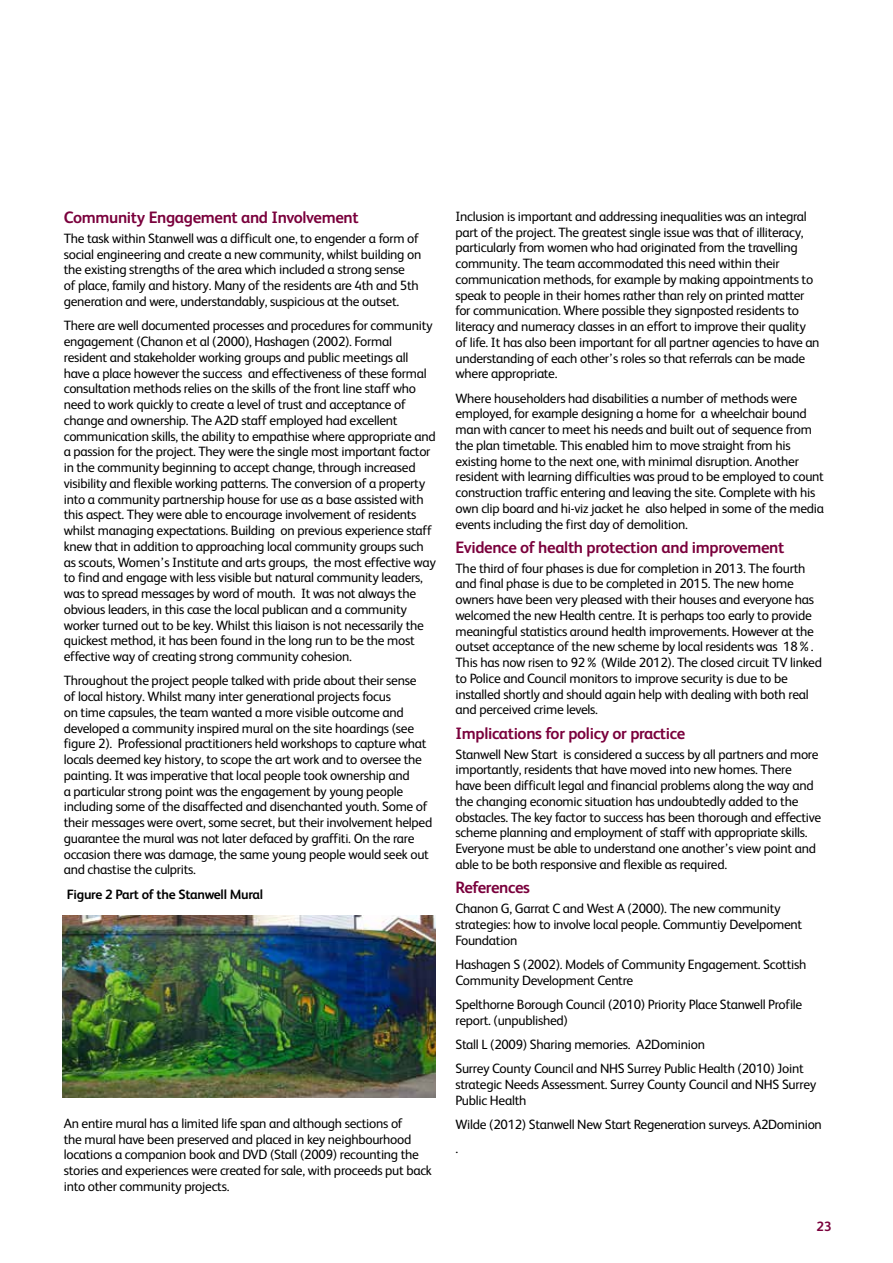
<style>
.page{position:relative;width:893px;height:1263px;background:#fff}
.page>*{position:absolute;margin:0;border:0;box-sizing:border-box;transform-origin:0 0}
.t1{font:700 16.5px "FS Albert";letter-spacing:-.02em;color:#7a003c}
.t2{font:13.5px/15.8px "FS Albert";letter-spacing:-.02em;color:#000}
.t3{font:700 13.5px "FS Albert";letter-spacing:-.02em;color:#000}
.t4{font:700 13.5px "FS Albert";color:#7a003c}
.t5{font:10.35px/19.5px "Calibri";letter-spacing:.01em;color:#000}
</style>
<div class="page">
<img style="left:62px;top:916px;width:374px;height:182px">
<p class="t1" style="left:64px;top:208px;width:296px">Community Engagement and Involvement</p>
<p class="t2" style="left:64px;top:230px;width:359px">The task within Stanwell was a difficult one, to engender a form of social engineering and create a new community, whilst building on the existing strengths of the area which included a strong sense<br>of place, family and history. Many of the residents are 4th and 5th generation and were, understandably, suspicious at the outset.</p>
<p class="t2" style="left:64px;top:318px;width:374px">There are well documented processes and procedures for community engagement (Chanon et al (2000), Hashagen (2002). Formal resident and stakeholder working groups and public meetings all have a place however the success and effectiveness of these formal consultation methods relies on the skills of the front line staff who need to work quickly to create a level of trust and acceptance of change and ownership. The A2D staff employed had excellent communication skills, the ability to empathise where appropriate and a passion for the project. They were the single most important factor in the community beginning to accept change, through increased visibility and flexible working patterns. The conversion of a property into a community partnership house for use as a base assisted with this aspect. They were able to encourage involvement of residents whilst managing expectations. Building on previous experience staff knew that in addition to approaching local community groups such as scouts, Women’s Institute and arts groups, the most effective way to find and engage with less visible but natural community leaders, was to spread messages by word of mouth. It was not always the obvious leaders, in this case the local publican and a community worker turned out to be key. Whilst this liaison is not necessarily the quickest method, it has been found in the long run to be the most effective way of creating strong community cohesion.</p>
<p class="t2" style="left:64px;top:673px;width:370px">Throughout the project people talked with pride about their sense<br>of local history. Whilst many inter generational projects focus<br>on time capsules, the team wanted a more visible outcome and developed a community inspired mural on the site hoardings (see figure 2). Professional practitioners held workshops to capture what locals deemed key history, to scope the art work and to oversee the painting. It was imperative that local people took ownership and<br>a particular strong point was the engagement by young people including some of the disaffected and disenchanted youth. Some of their messages were overt, some secret, but their involvement helped guarantee the mural was not later defaced by graffiti. On the rare occasion there was damage, the same young people would seek out and chastise the culprits.</p>
<p class="t3" style="left:67px;top:886px;width:198px">Figure 2 Part of the Stanwell Mural</p>
<p class="t2" style="left:455px;top:208px;width:366px">Inclusion is important and addressing inequalities was an integral part of the project. The greatest single issue was that of illiteracy, particularly from women who had originated from the travelling community. The team accommodated this need within their communication methods, for example by making appointments to speak to people in their homes rather than rely on printed matter for communication. Where possible they signposted residents to literacy and numeracy classes in an effort to improve their quality of life. It has also been important for all partner agencies to have an understanding of each other’s roles so that referrals can be made where appropriate.</p>
<p class="t2" style="left:455px;top:390px;width:370px">Where householders had disabilities a number of methods were employed, for example designing a home for a wheelchair bound man with cancer to meet his needs and built out of sequence from the plan timetable. This enabled him to move straight from his existing home to the next one, with minimal disruption. Another resident with learning difficulties was proud to be employed to count construction traffic entering and leaving the site. Complete with his own clip board and hi-viz jacket he also helped in some of the media events including the first day of demolition.</p>
<p class="t1" style="left:455px;top:538px;width:330px">Evidence of health protection and improvement</p>
<p class="t2" style="left:455px;top:560px;width:368px">The third of four phases is due for completion in 2013. The fourth and final phase is due to be completed in 2015. The new home owners have been very pleased with their houses and everyone has welcomed the new Health centre. It is perhaps too early to provide meaningful statistics around health improvements. However at the outset acceptance of the new scheme by local residents was 18%.<br>This has now risen to 92% (Wilde 2012). The closed circuit TV linked to Police and Council monitors to improve security is due to be installed shortly and should again help with dealing with both real and perceived crime levels.</p>
<p class="t1" style="left:455px;top:724px;width:231px">Implications for policy or practice</p>
<p class="t2" style="left:455px;top:746px;width:367px">Stanwell New Start is considered a success by all partners and more importantly, residents that have moved into new homes. There have been difficult legal and financial problems along the way and the changing economic situation has undoubtedly added to the obstacles. The key factor to success has been thorough and effective scheme planning and employment of staff with appropriate skills.<br>Everyone must be able to understand one another’s view point and able to be both responsive and flexible as required.</p>
<p class="t1" style="left:455px;top:878px;width:76px">References</p>
<p class="t2" style="left:455px;top:901px;width:348px">Chanon G, Garrat C and West A (2000). The new community strategies: how to involve local people. Communtiy Develpoment<br>Foundation</p>
<p class="t2" style="left:455px;top:956px;width:352px">Hashagen S (2002). Models of Community Engagement. Scottish<br>Community Development Centre</p>
<p class="t2" style="left:455px;top:996px;width:348px">Spelthorne Borough Council (2010) Priority Place Stanwell Profile report. (unpublished)</p>
<p class="t2" style="left:455px;top:1032px;width:350px;line-height:24.3px">Stall L (2009) Sharing memories. A2Dominion<br>Surrey County Council and NHS Surrey Public Health (2010) Joint</p>
<p class="t2" style="left:455px;top:1076px;width:362px">strategic Needs Assessment. Surrey County Council and NHS Surrey<br>Public Health</p>
<p class="t2" style="left:455px;top:1112px;width:368px;line-height:24.3px">Wilde (2012) Stanwell New Start Regeneration surveys. A2Dominion .</p>
<p class="t2" style="left:64px;top:1115px;width:370px">An entire mural has a limited life span and although sections of<br>the mural have been preserved and placed in key neighbourhood locations a companion book and DVD (Stall (2009) recounting the stories and experiences were created for sale, with proceeds put back into other community projects.</p>
<p class="t5" style="left:38px;top:1147px;width:429px">An entire mural has a limited life span and although sections of the mural have been preserved and placed in key neighbourhood locations a companion book and DVD (Stall (2009) recounting the</p>
<p class="t4" style="left:816px;top:1219px;width:17px">23</p>
</div>
